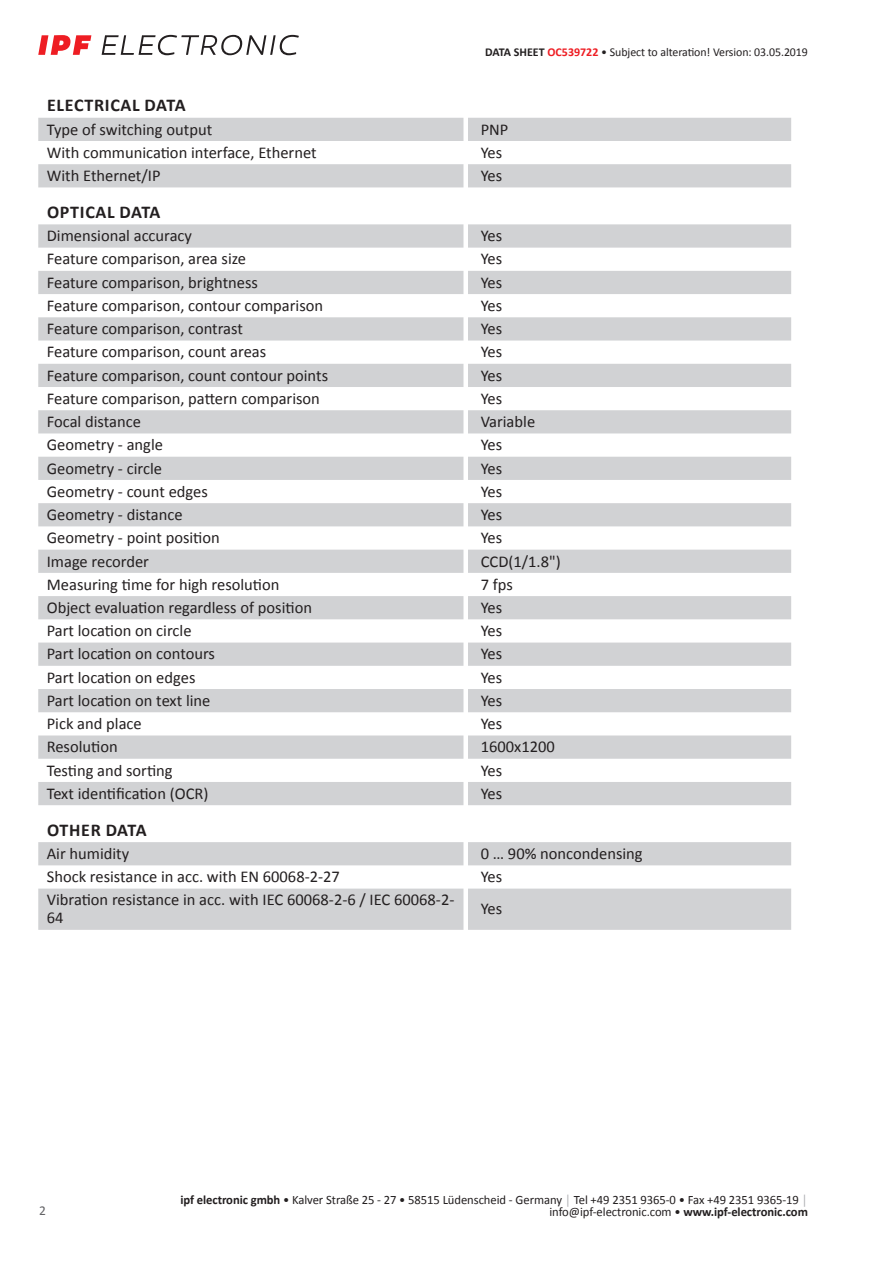
<style>
.page{position:relative;width:893px;height:1263px;background:#fff}
.page>*{position:absolute;margin:0;border:0;box-sizing:border-box;transform-origin:0 0}
.t1{font:700 18px "Calibri";letter-spacing:.04em;color:#231f20}
.t2{font:700 18px "Calibri";letter-spacing:.015em;color:#231f20}
.t3{font:16.5px/18px "Calibri";color:#231f20}
.t4{font:13.5px "Calibri";color:#636366}
.t5{font:12.75px/12.6px "Calibri";letter-spacing:-.005em;color:#231f20;text-align:right}
.t6{font:12px "Calibri";letter-spacing:-.005em;color:#231f20}
.s1{font-weight:700}
.s2{font-weight:700;color:#ee1d23}
.s3{color:#a8a9ad}
</style>
<div class="page">
<svg style="left:102px;top:35px;width:197px;height:20px"></svg>
<svg style="left:38px;top:35px;width:53px;height:20px"></svg>
<svg style="left:38px;top:118px;width:753px;height:69px;fill:#d1d2d4"></svg>
<svg style="left:38px;top:224px;width:753px;height:581px;fill:#d9d9db"></svg>
<svg style="left:38px;top:842px;width:753px;height:88px;fill:#d1d2d4"></svg>
<p class="t6" style="left:485px;top:44px;width:324px"><span class="s1">DATA SHEET</span> <span class="s2">OC539722</span> • Subject to alteration! Version: 03.05.2019</p>
<p class="t1" style="left:47px;top:93px;width:140px">ELECTRICAL DATA</p>
<p class="t3" style="left:47px;top:120px;width:167px">Type of switching output</p>
<p class="t3" style="left:481px;top:120px;width:29px">PNP</p>
<p class="t3" style="left:47px;top:143px;width:271px">With communication interface, Ethernet</p>
<p class="t3" style="left:481px;top:143px;width:23px">Yes</p>
<p class="t3" style="left:47px;top:166px;width:115px">With Ethernet/IP</p>
<p class="t3" style="left:481px;top:166px;width:23px">Yes</p>
<p class="t1" style="left:47px;top:199px;width:115px">OPTICAL DATA</p>
<p class="t3" style="left:47px;top:226px;width:147px">Dimensional accuracy</p>
<p class="t3" style="left:481px;top:226px;width:23px">Yes</p>
<p class="t3" style="left:47px;top:250px;width:201px">Feature comparison, area size</p>
<p class="t3" style="left:481px;top:250px;width:23px">Yes</p>
<p class="t3" style="left:47px;top:273px;width:213px">Feature comparison, brightness</p>
<p class="t3" style="left:481px;top:273px;width:23px">Yes</p>
<p class="t3" style="left:47px;top:296px;width:278px">Feature comparison, contour comparison</p>
<p class="t3" style="left:481px;top:296px;width:23px">Yes</p>
<p class="t3" style="left:47px;top:319px;width:198px">Feature comparison, contrast</p>
<p class="t3" style="left:481px;top:319px;width:23px">Yes</p>
<p class="t3" style="left:47px;top:342px;width:221px">Feature comparison, count areas</p>
<p class="t3" style="left:481px;top:342px;width:23px">Yes</p>
<p class="t3" style="left:47px;top:366px;width:283px">Feature comparison, count contour points</p>
<p class="t3" style="left:481px;top:366px;width:23px">Yes</p>
<p class="t3" style="left:47px;top:389px;width:275px">Feature comparison, pattern comparison</p>
<p class="t3" style="left:481px;top:389px;width:23px">Yes</p>
<p class="t3" style="left:47px;top:412px;width:96px">Focal distance</p>
<p class="t3" style="left:481px;top:412px;width:56px">Variable</p>
<p class="t3" style="left:47px;top:435px;width:118px">Geometry - angle</p>
<p class="t3" style="left:481px;top:435px;width:23px">Yes</p>
<p class="t3" style="left:47px;top:459px;width:117px">Geometry - circle</p>
<p class="t3" style="left:481px;top:459px;width:23px">Yes</p>
<p class="t3" style="left:47px;top:482px;width:163px">Geometry - count edges</p>
<p class="t3" style="left:481px;top:482px;width:23px">Yes</p>
<p class="t3" style="left:47px;top:505px;width:137px">Geometry - distance</p>
<p class="t3" style="left:481px;top:505px;width:23px">Yes</p>
<p class="t3" style="left:47px;top:528px;width:175px">Geometry - point position</p>
<p class="t3" style="left:481px;top:528px;width:23px">Yes</p>
<p class="t3" style="left:47px;top:552px;width:104px">Image recorder</p>
<p class="t3" style="left:481px;top:552px;width:81px">CCD(1/1.8")</p>
<p class="t3" style="left:47px;top:575px;width:234px">Measuring time for high resolution</p>
<p class="t3" style="left:481px;top:575px;width:34px">7 fps</p>
<p class="t3" style="left:47px;top:598px;width:267px">Object evaluation regardless of position</p>
<p class="t3" style="left:481px;top:598px;width:23px">Yes</p>
<p class="t3" style="left:47px;top:621px;width:146px">Part location on circle</p>
<p class="t3" style="left:481px;top:621px;width:23px">Yes</p>
<p class="t3" style="left:47px;top:644px;width:170px">Part location on contours</p>
<p class="t3" style="left:481px;top:644px;width:23px">Yes</p>
<p class="t3" style="left:47px;top:668px;width:150px">Part location on edges</p>
<p class="t3" style="left:481px;top:668px;width:23px">Yes</p>
<p class="t3" style="left:47px;top:691px;width:165px">Part location on text line</p>
<p class="t3" style="left:481px;top:691px;width:23px">Yes</p>
<p class="t3" style="left:47px;top:714px;width:97px">Pick and place</p>
<p class="t3" style="left:481px;top:714px;width:23px">Yes</p>
<p class="t3" style="left:47px;top:737px;width:73px">Resolution</p>
<p class="t3" style="left:481px;top:737px;width:76px">1600x1200</p>
<p class="t3" style="left:47px;top:761px;width:127px">Testing and sorting</p>
<p class="t3" style="left:481px;top:761px;width:23px">Yes</p>
<p class="t3" style="left:47px;top:784px;width:163px">Text identification (OCR)</p>
<p class="t3" style="left:481px;top:784px;width:23px">Yes</p>
<p class="t2" style="left:47px;top:817px;width:101px">OTHER DATA</p>
<p class="t3" style="left:47px;top:844px;width:84px">Air humidity</p>
<p class="t3" style="left:481px;top:844px;width:163px">0 … 90% noncondensing</p>
<p class="t3" style="left:47px;top:867px;width:295px">Shock resistance in acc. with EN 60068-2-27</p>
<p class="t3" style="left:481px;top:867px;width:23px">Yes</p>
<p class="t3" style="left:47px;top:890px;width:409px">Vibration resistance in acc. with IEC 60068-2-6 / IEC 60068-2-<br>64</p>
<p class="t3" style="left:481px;top:899px;width:23px">Yes</p>
<p class="t4" style="left:39px;top:1201px;width:8px">2</p>
<p class="t5" style="left:180px;top:1193px;width:629px"><span class="s1">ipf electronic gmbh</span> • Kalver Straße 25 - 27 • 58515 Lüdenscheid - Germany <span class="s3">│</span> Tel +49 2351 9365-0 • Fax +49 2351 9365-19 <span class="s3">│ </span>info@ipf-electronic.com • <span class="s1">www.ipf-electronic.com</span></p>
</div>
